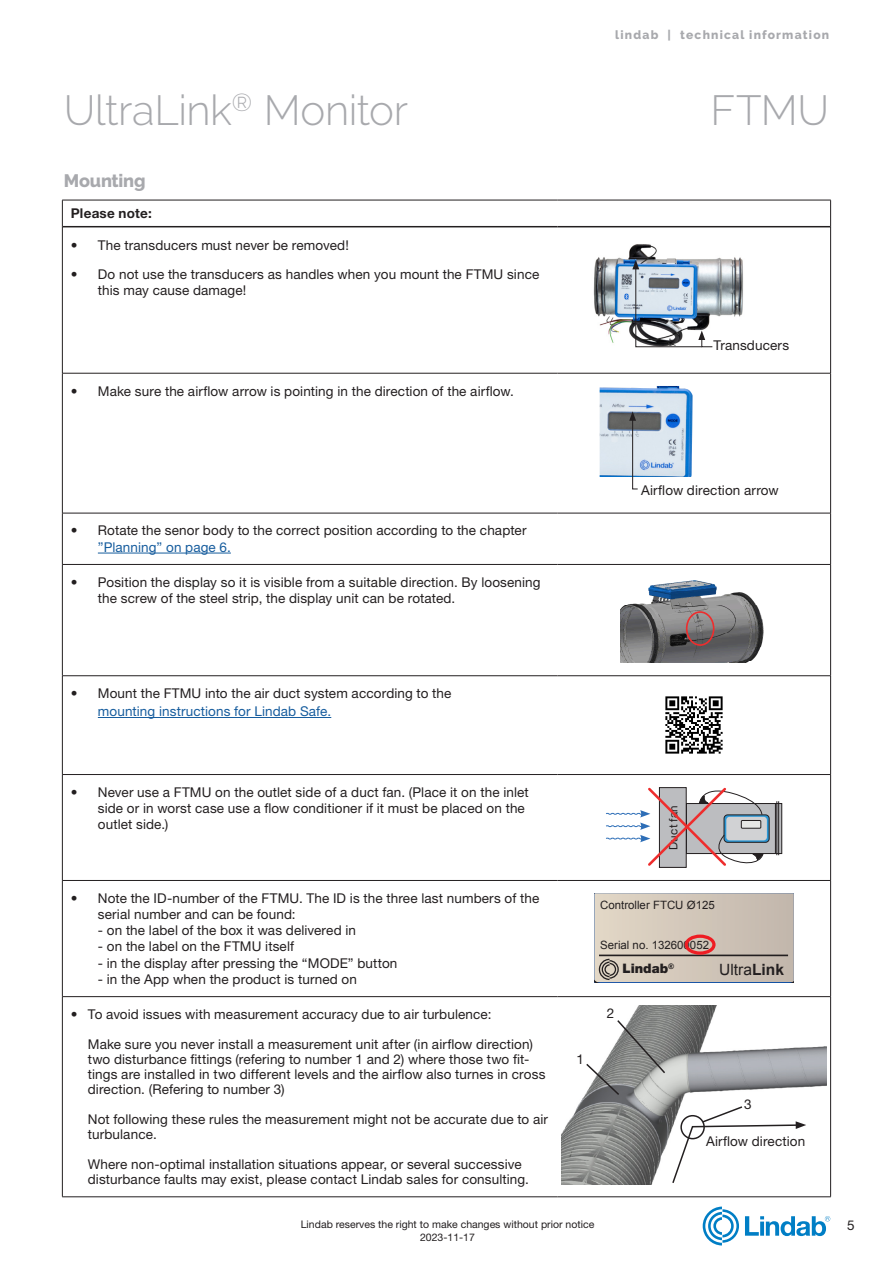
<style>
.page{position:relative;width:893px;height:1263px;background:#fff}
.page>*{position:absolute;margin:0;border:0;box-sizing:border-box;transform-origin:0 0}
.t1{font:300 42px "Raleway";letter-spacing:-.01em;color:#a8a9ad}
.Subheader{font:800 18px "Raleway";letter-spacing:-.01em;color:#a8a9ad}
.t2{font:15.6px "Arial";color:#231f20}
.Body_text{font:13.5px/16.2px "Helvetica Neue LT Pro";letter-spacing:.01em;color:#231f20}
.Tab_header{font:700 13.5px "Helvetica Neue LT Pro";letter-spacing:.015em;color:#231f20}
.t3{font:900 13.05px "Helvetica Neue LT Pro";color:#231f20}
.t4{font:800 12px "Raleway";letter-spacing:.1em;color:#a8a9ad}
.Tab_header-2{font:11.55px "Helvetica Neue LT Pro";letter-spacing:.02em;color:#231f20}
.t5{font:11.4px "Arial";color:#231f20}
.t6{font:10.5px/12.6px "Helvetica Neue LT Pro";color:#231f20;text-align:center}
.t7{font:900 7.65px "Arial";color:#231f20}
.s1{color:#175d9e}
.s2{font-weight:700}
</style>
<div class="page">
<svg style="left:745px;top:1216px;width:85px;height:20px"></svg>
<svg style="left:703px;top:1206px;width:36px;height:39px"></svg>
<hr style="left:830px;top:227px;width:1px;height:146px;background:#231f20">
<hr style="left:62px;top:200px;width:496px;height:1px;background:#231f20">
<svg style="left:62px;top:200px;width:1px;height:27px"></svg>
<hr style="left:558px;top:200px;width:273px;height:1px;background:#231f20">
<svg style="left:830px;top:200px;width:1px;height:27px"></svg>
<hr style="left:63px;top:226px;width:495px;height:1px;background:#231f20">
<hr style="left:558px;top:226px;width:272px;height:1px;background:#231f20">
<hr style="left:62px;top:227px;width:1px;height:146px;background:#231f20">
<hr style="left:62px;top:996px;width:496px;height:1px;background:#231f20">
<hr style="left:62px;top:997px;width:1px;height:199px;background:#231f20">
<hr style="left:558px;top:996px;width:273px;height:1px;background:#231f20">
<hr style="left:830px;top:997px;width:1px;height:199px;background:#231f20">
<hr style="left:62px;top:1196px;width:496px;height:1px;background:#231f20">
<hr style="left:558px;top:1196px;width:273px;height:1px;background:#231f20">
<hr style="left:62px;top:373px;width:496px;height:1px;background:#231f20">
<hr style="left:62px;top:373px;width:1px;height:140px;background:#231f20">
<hr style="left:558px;top:373px;width:273px;height:1px;background:#231f20">
<hr style="left:830px;top:373px;width:1px;height:140px;background:#231f20">
<hr style="left:62px;top:676px;width:1px;height:98px;background:#231f20">
<hr style="left:830px;top:676px;width:1px;height:98px;background:#231f20">
<hr style="left:62px;top:513px;width:496px;height:1px;background:#231f20">
<hr style="left:62px;top:513px;width:1px;height:51px;background:#231f20">
<hr style="left:558px;top:513px;width:273px;height:1px;background:#231f20">
<hr style="left:830px;top:513px;width:1px;height:51px;background:#231f20">
<hr style="left:62px;top:564px;width:496px;height:1px;background:#231f20">
<hr style="left:62px;top:565px;width:1px;height:110px;background:#231f20">
<hr style="left:558px;top:564px;width:273px;height:1px;background:#231f20">
<hr style="left:830px;top:565px;width:1px;height:110px;background:#231f20">
<hr style="left:62px;top:675px;width:496px;height:1px;background:#231f20">
<hr style="left:558px;top:675px;width:273px;height:1px;background:#231f20">
<hr style="left:62px;top:774px;width:496px;height:1px;background:#231f20">
<hr style="left:62px;top:775px;width:1px;height:105px;background:#231f20">
<hr style="left:558px;top:774px;width:273px;height:1px;background:#231f20">
<hr style="left:830px;top:775px;width:1px;height:105px;background:#231f20">
<hr style="left:62px;top:880px;width:496px;height:1px;background:#231f20">
<hr style="left:62px;top:881px;width:1px;height:115px;background:#231f20">
<hr style="left:558px;top:880px;width:273px;height:1px;background:#231f20">
<hr style="left:830px;top:881px;width:1px;height:115px;background:#231f20">
<img style="left:593px;top:244px;width:151px;height:104px">
<img style="left:632px;top:260px;width:81px;height:87px">
<img style="left:600px;top:386px;width:93px;height:91px">
<svg style="left:629px;top:411px;width:9px;height:78px"></svg>
<hr style="left:98px;top:553px;width:133px;height:1px;background:#175d9e">
<img style="left:620px;top:580px;width:144px;height:83px">
<div style="left:686px;top:611px;width:28px;height:35px;border:2px solid #ee2d2d;border-radius:50%"></div>
<hr style="left:98px;top:717px;width:233px;height:1px;background:#175d9e">
<img style="left:665px;top:696px;width:58px;height:58px">
<div style="left:686px;top:803px;width:96px;height:50px;background:linear-gradient(to bottom,#b8b9bc,#b7b8bb)"></div>
<div style="left:686px;top:803px;width:96px;height:51px;border:1px solid #231f20"></div>
<svg style="left:724px;top:815px;width:45px;height:27px"></svg>
<div style="left:724px;top:814px;width:45px;height:29px;border:1px solid #231f20;border-radius:4px"></div>
<div style="left:726px;top:817px;width:41px;height:23px;background:#d1d2d4;border-radius:3px"></div>
<hr style="left:778px;top:801px;width:1px;height:54px;background:#231f20">
<hr style="left:776px;top:801px;width:1px;height:54px;background:#231f20">
<hr style="left:775px;top:803px;width:1px;height:50px;background:#231f20">
<svg style="left:606px;top:787px;width:158px;height:81px"></svg>
<svg style="left:594px;top:893px;width:200px;height:89px;background:#cbc0b4"></svg>
<div style="left:685px;top:934px;width:31px;height:21px;border:3px solid #ee1d23;border-radius:50%"></div>
<img style="left:561px;top:1005px;width:266px;height:179px">
<svg style="left:585px;top:1018px;width:82px;height:78px"></svg>
<svg style="left:671px;top:1105px;width:135px;height:79px"></svg>
<div style="left:680px;top:1115px;width:25px;height:24px;border:2px solid #231f20;border-radius:50%"></div>
<p class="t4" style="left:615px;top:28px;width:215px">lindab | technical information</p>
<h1 class="t1" style="left:64px;top:85px;width:346px">UltraLink<sup>®</sup> Monitor</h1>
<h1 class="t1" style="left:711px;top:85px;width:120px">FTMU</h1>
<p class="Subheader" style="left:64px;top:170px;width:83px">Mounting</p>
<p class="Tab_header" style="left:71px;top:205px;width:82px">Please note:</p>
<p class="Body_text" style="left:71px;top:236px;width:279px">• The transducers must never be removed!</p>
<p class="Body_text" style="left:98px;top:265px;width:443px;text-indent:-27px">• Do not use the transducers as handles when you mount the FTMU since this may cause damage!</p>
<p class="Body_text" style="left:71px;top:382px;width:445px">• Make sure the airflow arrow is pointing in the direction of the airflow.</p>
<p class="Body_text" style="left:713px;top:336px;width:77px">Transducers</p>
<p class="Body_text" style="left:98px;top:522px;width:430px;text-indent:-27px">• Rotate the senor body to the correct position according to the chapter <span class="s1">”Planning” on page 6.</span></p>
<p class="Body_text" style="left:98px;top:574px;width:444px;text-indent:-27px">• Position the display so it is visible from a suitable direction. By loosening the screw of the steel strip, the display unit can be rotated.</p>
<p class="Body_text" style="left:641px;top:482px;width:139px">Airflow direction arrow</p>
<p class="Body_text" style="left:98px;top:684px;width:355px;line-height:18px;text-indent:-27px">• Mount the FTMU into the air duct system according to the <span class="s1">mounting instructions for Lindab Safe.</span></p>
<p class="Body_text" style="left:98px;top:784px;width:432px;text-indent:-27px">• Never use a FTMU on the outlet side of a duct fan. (Place it on the inlet side or in worst case use a flow conditioner if it must be placed on the outlet side.)</p>
<p class="Body_text" style="left:98px;top:890px;width:443px;text-indent:-27px">• Note the ID-number of the FTMU. The ID is the three last numbers of the serial number and can be found:</p>
<p class="Body_text" style="left:98px;top:922px;width:260px">- on the label of the box it was delivered in</p>
<p class="Body_text" style="left:98px;top:938px;width:198px">- on the label on the FTMU itself</p>
<p class="Body_text" style="left:98px;top:954px;width:301px">- in the display after pressing the “MODE” button</p>
<p class="Body_text" style="left:98px;top:971px;width:261px">- in the App when the product is turned on</p>
<p class="Body_text" style="left:71px;top:1006px;width:422px">• To avoid issues with measurement accuracy due to air turbulence:</p>
<p class="Body_text" style="left:88px;top:1036px;width:459px;line-height:15px">Make sure you never install a measurement unit after (in airflow direction) two disturbance fittings (refering to number 1 and 2) where those two fit&shy;tings are installed in two different levels and the airflow also turnes in cross direction. (Refering to number 3)</p>
<p class="Body_text" style="left:88px;top:1111px;width:462px;line-height:15px">Not following these rules the measurement might not be accurate due to air turbulance.</p>
<p class="Body_text" style="left:88px;top:1156px;width:443px;line-height:15px">Where non-optimal installation situations appear, or several successive disturbance faults may exist, please contact Lindab sales for consulting.</p>
<p class="Tab_header-2" style="left:666px;top:850px;width:46px;rotate:-90deg">Duct fan</p>
<p class="Body_text" style="left:576px;top:1051px;width:9px">1</p>
<p class="t5" style="left:600px;top:898px;width:116px">Controller FTCU Ø125</p>
<p class="t5" style="left:600px;top:937px;width:110px">Serial no. 132600052</p>
<p class="t3" style="left:622px;top:961px;width:47px">Lindab</p>
<p class="t2" style="left:719px;top:959px;width:66px">Ultra<span class="s2">Link</span></p>
<p class="t7" style="left:668px;top:961px;width:8px">®</p>
<p class="Body_text" style="left:607px;top:1005px;width:9px">2</p>
<p class="Body_text" style="left:744px;top:1096px;width:9px">3</p>
<p class="Body_text" style="left:706px;top:1133px;width:101px">Airflow direction</p>
<p class="t6" style="left:301px;top:1218px;width:295px">Lindab reserves the right to make changes without prior notice<br>2023-11-17</p>
<p class="Body_text" style="left:847px;top:1217px;width:9px">5</p>
</div>
